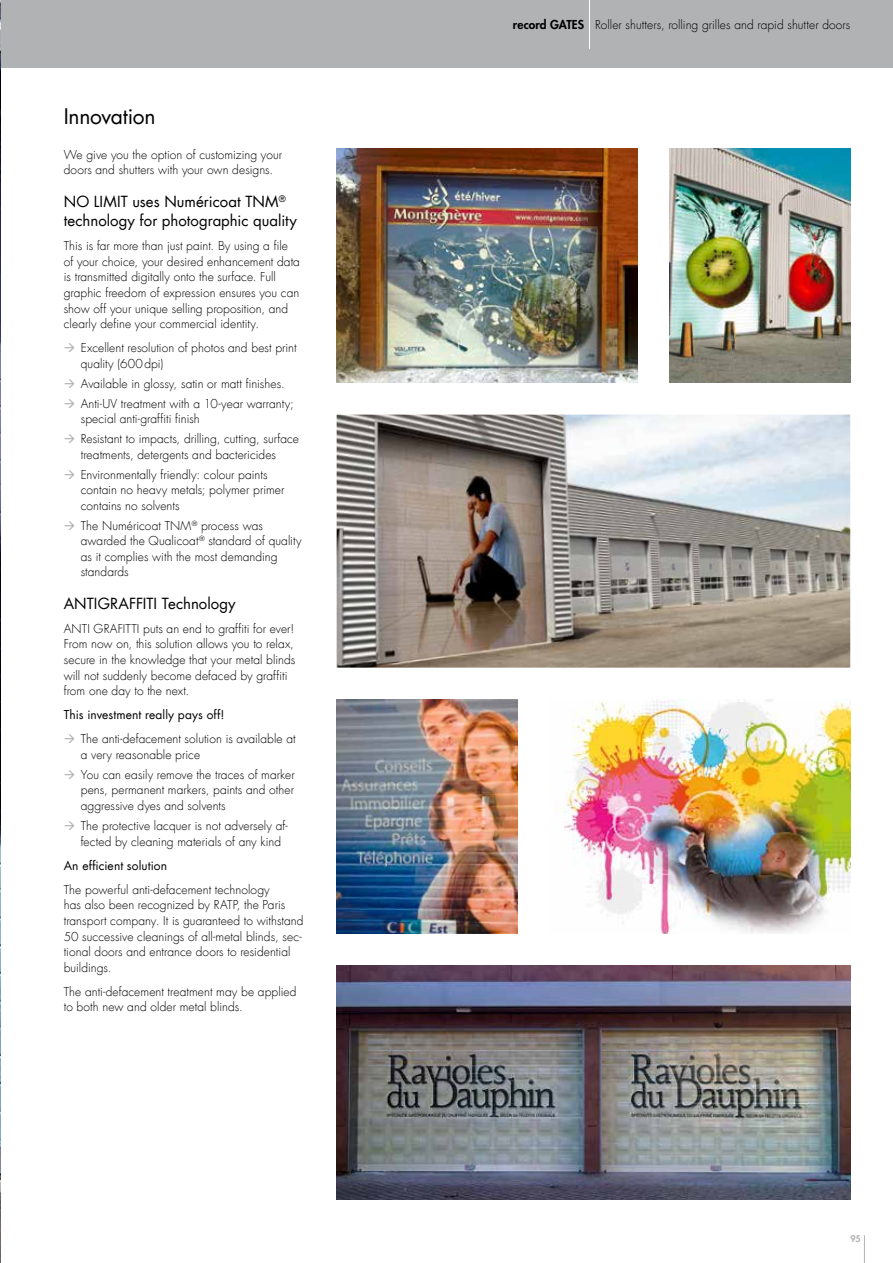
<style>
.page{position:relative;width:893px;height:1263px;background:#fff}
.page>*{position:absolute;margin:0;border:0;box-sizing:border-box;transform-origin:0 0}
.t1{font:21px "Futura Com";letter-spacing:-.01em;color:#000}
.t2{font:15px/19.5px "Futura Com";color:#000}
.t3{font:300 12px/15.6px "Futura Com";letter-spacing:.005em;color:#000}
.t4{font:12px "Futura Com";letter-spacing:.01em;color:#000}
.t5{font:800 9px "Futura Std";color:#b1b2b3}
.s1{font-family:"Futura Std";font-weight:800}
</style>
<div class="page">
<div style="left:0;top:0;width:893px;height:68px;background:#b1b2b3"></div>
<svg style="left:864px;top:1235px;width:1px;height:28px"></svg>
<img style="left:337px;top:965px;width:513px;height:234px">
<img style="left:669px;top:149px;width:181px;height:234px">
<img style="left:337px;top:699px;width:180px;height:234px">
<img style="left:337px;top:415px;width:513px;height:253px">
<img style="left:337px;top:149px;width:301px;height:234px">
<img style="left:558px;top:700px;width:292px;height:233px">
<img style="left:0;top:0;width:1px;height:1263px">
<hr style="left:589px;top:0;width:1px;height:49px;background:#fff">
<h1 class="t1" style="left:64px;top:102px;width:93px">Innovation</h1>
<p class="t3" style="left:64px;top:147px;width:220px">We give you the option of customizing your doors and shutters with your own designs.</p>
<p class="t2" style="left:64px;top:191px;width:235px">NO LIMIT uses Numéricoat TNM<sup>® </sup>technology for photographic quality</p>
<p class="t3" style="left:64px;top:238px;width:238px">This is far more than just paint. By using a file of your choice, your desired enhancement data is transmitted digitally onto the surface. Full graphic freedom of expression ensures you can show off your unique selling proposition, and clearly define your commercial identity.</p>
<p class="t3" style="left:81px;top:340px;width:217px">Excellent resolution of photos and best print quality (600dpi)</p>
<p class="t3" style="left:81px;top:374px;width:215px;line-height:19.8px">Available in glossy, satin or matt finishes.<br>Anti-UV treatment with a 10-year warranty;</p>
<p class="t3" style="left:81px;top:409px;width:220px;line-height:19.8px">special anti-graffiti finish<br>Resistant to impacts, drilling, cutting, surface</p>
<p class="t3" style="left:81px;top:444px;width:197px;line-height:19.8px">treatments, detergents and bactericides<br>Environmentally friendly: colour paints</p>
<p class="t3" style="left:81px;top:482px;width:205px">contain no heavy metals; polymer primer contains no solvents</p>
<p class="t3" style="left:81px;top:517px;width:222px">The Numéricoat TNM<sup>®</sup> process was awarded the Qualicoat<sup>®</sup> standard of quality as it complies with the most demanding standards</p>
<p class="t2" style="left:64px;top:593px;width:173px">ANTIGRAFFITI Technology</p>
<p class="t3" style="left:64px;top:621px;width:233px">ANTI GRAFITTI puts an end to graffiti for ever!<br>From now on, this solution allows you to relax, secure in the knowledge that your metal blinds will not suddenly become defaced by graffiti from one day to the next.</p>
<p class="t4" style="left:64px;top:707px;width:162px">This investment really pays off!</p>
<p class="t3" style="left:81px;top:731px;width:216px">The anti-defacement solution is available at a very reasonable price</p>
<p class="t3" style="left:81px;top:767px;width:215px;text-align:justify">You can easily remove the traces of marker pens, permanent markers, paints and other aggressive dyes and solvents</p>
<p class="t3" style="left:81px;top:818px;width:208px">The protective lacquer is not adversely af&shy;fected by cleaning materials of any kind</p>
<p class="t4" style="left:64px;top:857px;width:105px">An efficient solution</p>
<p class="t3" style="left:64px;top:882px;width:241px">The powerful anti-defacement technology<br>has also been recognized by RATP, the Paris transport company. It is guaranteed to withstand 50 successive cleanings of all-metal blinds, sec&shy;tional doors and entrance doors to residential buildings.</p>
<p class="t3" style="left:64px;top:984px;width:234px">The anti-defacement treatment may be applied to both new and older metal blinds.</p>
<p class="t3" style="left:513px;top:17px;width:339px"><span class="s1">record GATES</span> Roller shutters, rolling grilles and rapid shutter doors</p>
<p class="t5" style="left:850px;top:1233px;width:12px">95</p>
</div>
